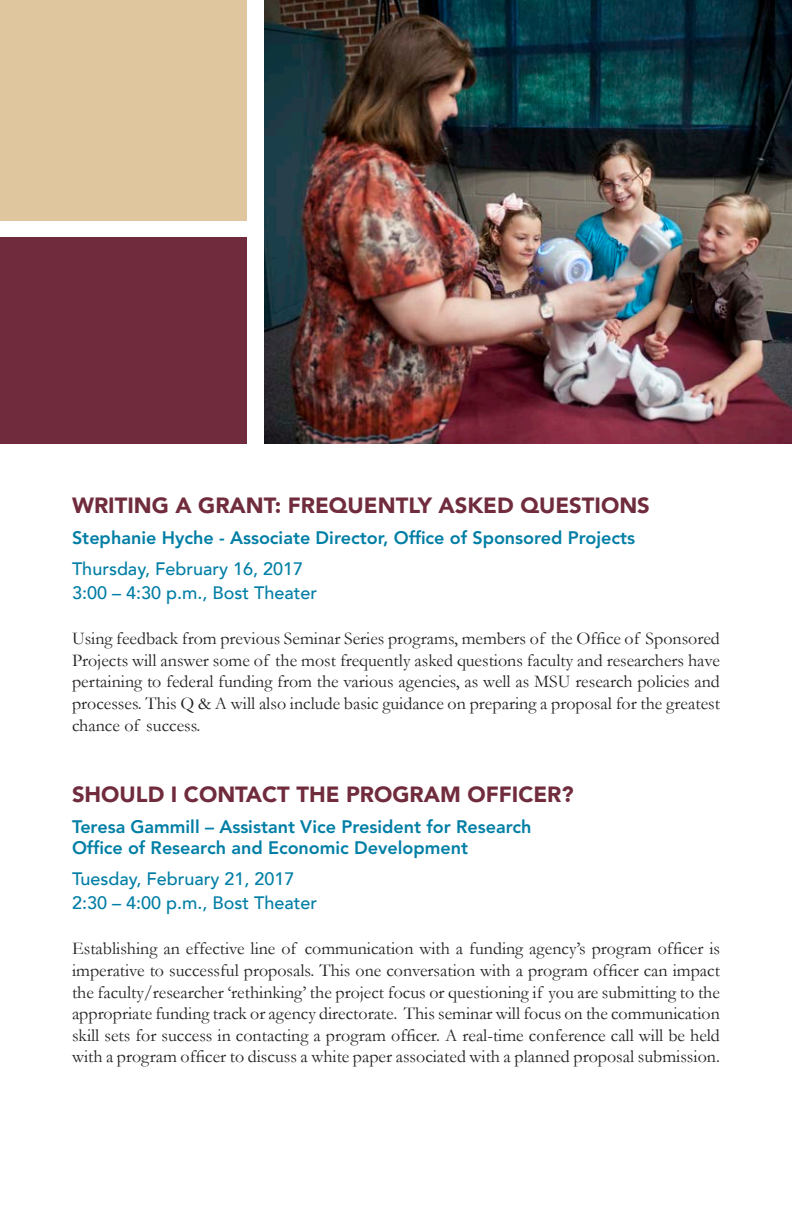
<style>
.page{position:relative;width:792px;height:1224px;background:#fff}
.page>*{position:absolute;margin:0;border:0;box-sizing:border-box;transform-origin:0 0}
.t1{font:900 22px "Avenir LT";color:#702c3d}
.t2{font:18px/21.6px "Garamond";color:#231f20;text-align:justify}
.t3{font:800 18px "Avenir LT Std";color:#007ea5}
.t4{font:500 18px "Avenir LT";color:#007ea5}
</style>
<div class="page">
<div style="left:0;top:238px;width:246px;height:206px;background:#702c3d"></div>
<img style="left:264px;top:0;width:528px;height:444px">
<div style="left:0;top:0;width:246px;height:220px;background:#dfc69f"></div>
<p class="t1" style="left:72px;top:492px;width:579px">WRITING A GRANT: FREQUENTLY ASKED QUESTIONS</p>
<p class="t3" style="left:72px;top:527px;width:565px">Stephanie Hyche - Associate Director, Office of Sponsored Projects</p>
<p class="t4" style="left:72px;top:558px;width:233px">Thursday, February 16, 2017</p>
<p class="t4" style="left:72px;top:582px;width:247px">3:00 – 4:30 p.m., Bost Theater</p>
<p class="t2" style="left:72px;top:627px;width:650px">Using feedback from previous Seminar Series programs, members of the Office of Sponsored Projects will answer some of the most frequently asked questions faculty and researchers have pertaining to federal funding from the various agencies, as well as MSU research policies and processes. This Q &amp; A will also include basic guidance on preparing a proposal for the greatest chance of success.</p>
<p class="t1" style="left:72px;top:781px;width:503px">SHOULD I CONTACT THE PROGRAM OFFICER?</p>
<p class="t3" style="left:72px;top:816px;width:461px">Teresa Gammill – Assistant Vice President for Research</p>
<p class="t3" style="left:72px;top:837px;width:398px">Office of Research and Economic Development</p>
<p class="t4" style="left:72px;top:868px;width:224px">Tuesday, February 21, 2017</p>
<p class="t4" style="left:72px;top:892px;width:247px">2:30 – 4:00 p.m., Bost Theater</p>
<p class="t2" style="left:72px;top:938px;width:650px">Establishing an effective line of communication with a funding agency’s program officer is imperative to successful proposals. This one conversation with a program officer can impact the faculty/researcher ‘rethinking’ the project focus or questioning if you are submitting to the appropriate funding track or agency directorate. This seminar will focus on the communication skill sets for success in contacting a program officer. A real-time conference call will be held with a program officer to discuss a white paper associated with a planned proposal submission.</p>
</div>
